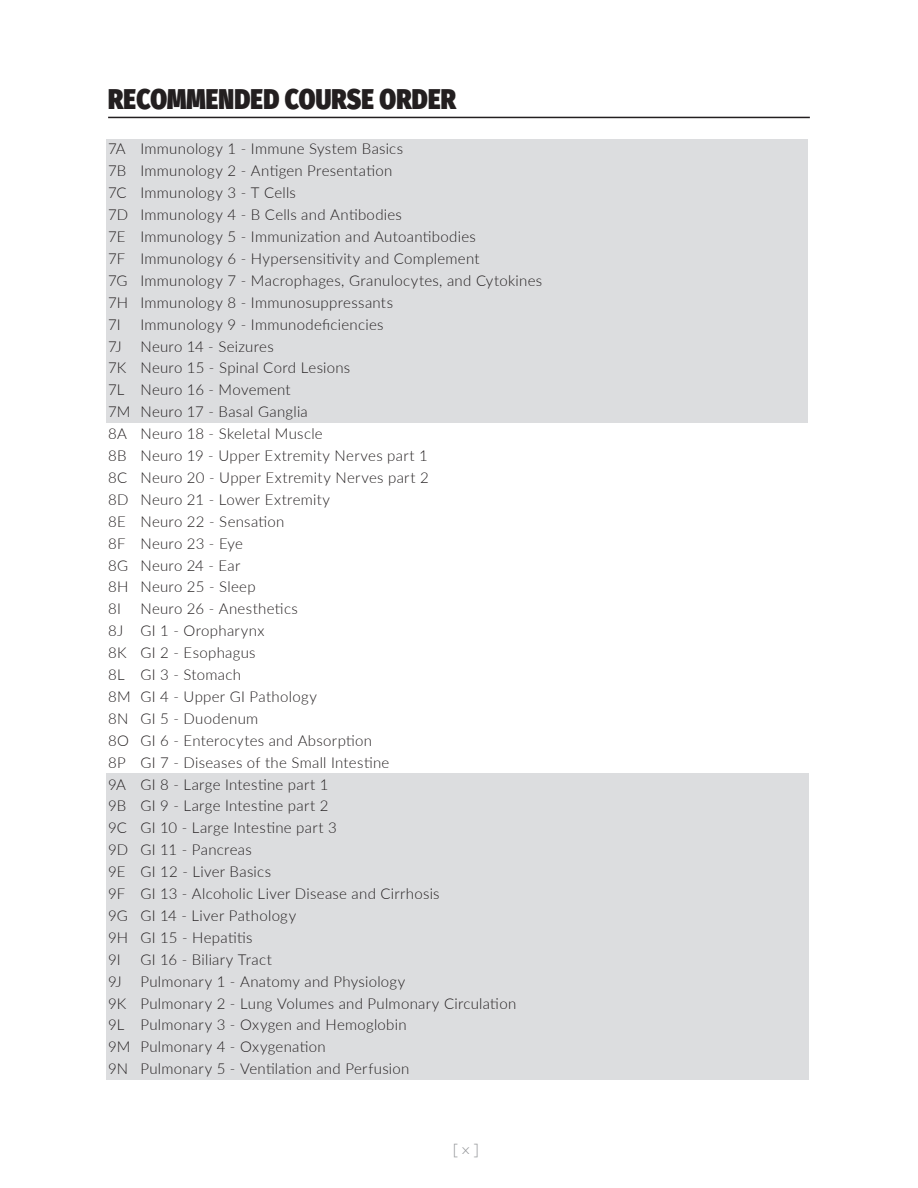
<style>
.page{position:relative;width:918px;height:1188px;background:#fff}
.page>*{position:absolute;margin:0;border:0;box-sizing:border-box;transform-origin:0 0}
.t1{font:900 28.5px "Fira Sans";letter-spacing:.01em;color:#231f20;scale:.85 1}
.RO___MAIN{font:300 15px "Lato";letter-spacing:.02em;color:#231f20}
.t2{font:300 15px "Gill Sans Std";color:#939598}
</style>
<div class="page">
<div style="left:106px;top:773px;width:703px;height:307px;background:#dcdddf"></div>
<div style="left:106px;top:139px;width:702px;height:284px;background:#dcdddf"></div>
<hr style="left:108px;top:117px;width:702px;height:1px;background:#231f20">
<h1 class="t1" style="left:108px;top:73px;width:411px">RECOMMENDED COURSE ORDER</h1>
<p class="RO___MAIN" style="left:108px;top:139px;width:297px">7A Immunology 1 - Immune System Basics</p>
<p class="RO___MAIN" style="left:108px;top:161px;width:286px">7B Immunology 2 - Antigen Presentation</p>
<p class="RO___MAIN" style="left:108px;top:182px;width:190px">7C Immunology 3 - T Cells</p>
<p class="RO___MAIN" style="left:108px;top:204px;width:296px">7D Immunology 4 - B Cells and Antibodies</p>
<p class="RO___MAIN" style="left:108px;top:226px;width:369px">7E Immunology 5 - Immunization and Autoantibodies</p>
<p class="RO___MAIN" style="left:108px;top:248px;width:373px">7F Immunology 6 - Hypersensitivity and Complement</p>
<p class="RO___MAIN" style="left:108px;top:270px;width:436px">7G Immunology 7 - Macrophages, Granulocytes, and Cytokines</p>
<p class="RO___MAIN" style="left:108px;top:292px;width:287px">7H Immunology 8 - Immunosuppressants</p>
<p class="RO___MAIN" style="left:108px;top:314px;width:14px">7I</p>
<p class="RO___MAIN" style="left:140px;top:314px;width:245px">Immunology 9 - Immunodeficiencies</p>
<p class="RO___MAIN" style="left:108px;top:336px;width:167px">7J Neuro 14 - Seizures</p>
<p class="RO___MAIN" style="left:108px;top:358px;width:244px">7K Neuro 15 - Spinal Cord Lesions</p>
<p class="RO___MAIN" style="left:108px;top:380px;width:184px">7L Neuro 16 - Movement</p>
<p class="RO___MAIN" style="left:108px;top:401px;width:201px">7M Neuro 17 - Basal Ganglia</p>
<p class="RO___MAIN" style="left:108px;top:423px;width:216px">8A Neuro 18 - Skeletal Muscle</p>
<p class="RO___MAIN" style="left:108px;top:445px;width:321px">8B Neuro 19 - Upper Extremity Nerves part 1</p>
<p class="RO___MAIN" style="left:108px;top:467px;width:322px">8C Neuro 20 - Upper Extremity Nerves part 2</p>
<p class="RO___MAIN" style="left:108px;top:489px;width:224px">8D Neuro 21 - Lower Extremity</p>
<p class="RO___MAIN" style="left:108px;top:511px;width:178px">8E Neuro 22 - Sensation</p>
<p class="RO___MAIN" style="left:108px;top:533px;width:137px">8F Neuro 23 - Eye</p>
<p class="RO___MAIN" style="left:108px;top:555px;width:134px">8G Neuro 24 - Ear</p>
<p class="RO___MAIN" style="left:108px;top:577px;width:149px">8H Neuro 25 - Sleep</p>
<p class="RO___MAIN" style="left:108px;top:599px;width:14px">8I</p>
<p class="RO___MAIN" style="left:140px;top:599px;width:159px">Neuro 26 - Anesthetics</p>
<p class="RO___MAIN" style="left:108px;top:620px;width:158px">8J GI 1 - Oropharynx</p>
<p class="RO___MAIN" style="left:108px;top:642px;width:149px">8K GI 2 - Esophagus</p>
<p class="RO___MAIN" style="left:108px;top:664px;width:135px">8L GI 3 - Stomach</p>
<p class="RO___MAIN" style="left:108px;top:686px;width:210px">8M GI 4 - Upper GI Pathology</p>
<p class="RO___MAIN" style="left:108px;top:708px;width:152px">8N GI 5 - Duodenum</p>
<p class="RO___MAIN" style="left:108px;top:730px;width:266px">8O GI 6 - Enterocytes and Absorption</p>
<p class="RO___MAIN" style="left:108px;top:752px;width:283px">8P GI 7 - Diseases of the Small Intestine</p>
<p class="RO___MAIN" style="left:108px;top:774px;width:222px">9A GI 8 - Large Intestine part 1</p>
<p class="RO___MAIN" style="left:108px;top:796px;width:222px">9B GI 9 - Large Intestine part 2</p>
<p class="RO___MAIN" style="left:108px;top:818px;width:230px">9C GI 10 - Large Intestine part 3</p>
<p class="RO___MAIN" style="left:108px;top:839px;width:145px">9D GI 11 - Pancreas</p>
<p class="RO___MAIN" style="left:108px;top:861px;width:165px">9E GI 12 - Liver Basics</p>
<p class="RO___MAIN" style="left:108px;top:883px;width:333px">9F GI 13 - Alcoholic Liver Disease and Cirrhosis</p>
<p class="RO___MAIN" style="left:108px;top:905px;width:190px">9G GI 14 - Liver Pathology</p>
<p class="RO___MAIN" style="left:108px;top:927px;width:146px">9H GI 15 - Hepatitis</p>
<p class="RO___MAIN" style="left:108px;top:949px;width:14px">9I</p>
<p class="RO___MAIN" style="left:140px;top:949px;width:133px">GI 16 - Biliary Tract</p>
<p class="RO___MAIN" style="left:108px;top:971px;width:299px">9J Pulmonary 1 - Anatomy and Physiology</p>
<p class="RO___MAIN" style="left:108px;top:993px;width:410px">9K Pulmonary 2 - Lung Volumes and Pulmonary Circulation</p>
<p class="RO___MAIN" style="left:108px;top:1015px;width:300px">9L Pulmonary 3 - Oxygen and Hemoglobin</p>
<p class="RO___MAIN" style="left:108px;top:1037px;width:219px">9M Pulmonary 4 - Oxygenation</p>
<p class="RO___MAIN" style="left:108px;top:1058px;width:303px">9N Pulmonary 5 - Ventilation and Perfusion</p>
<p class="t2" style="left:453px;top:1141px;width:27px">[ x ]</p>
</div>
